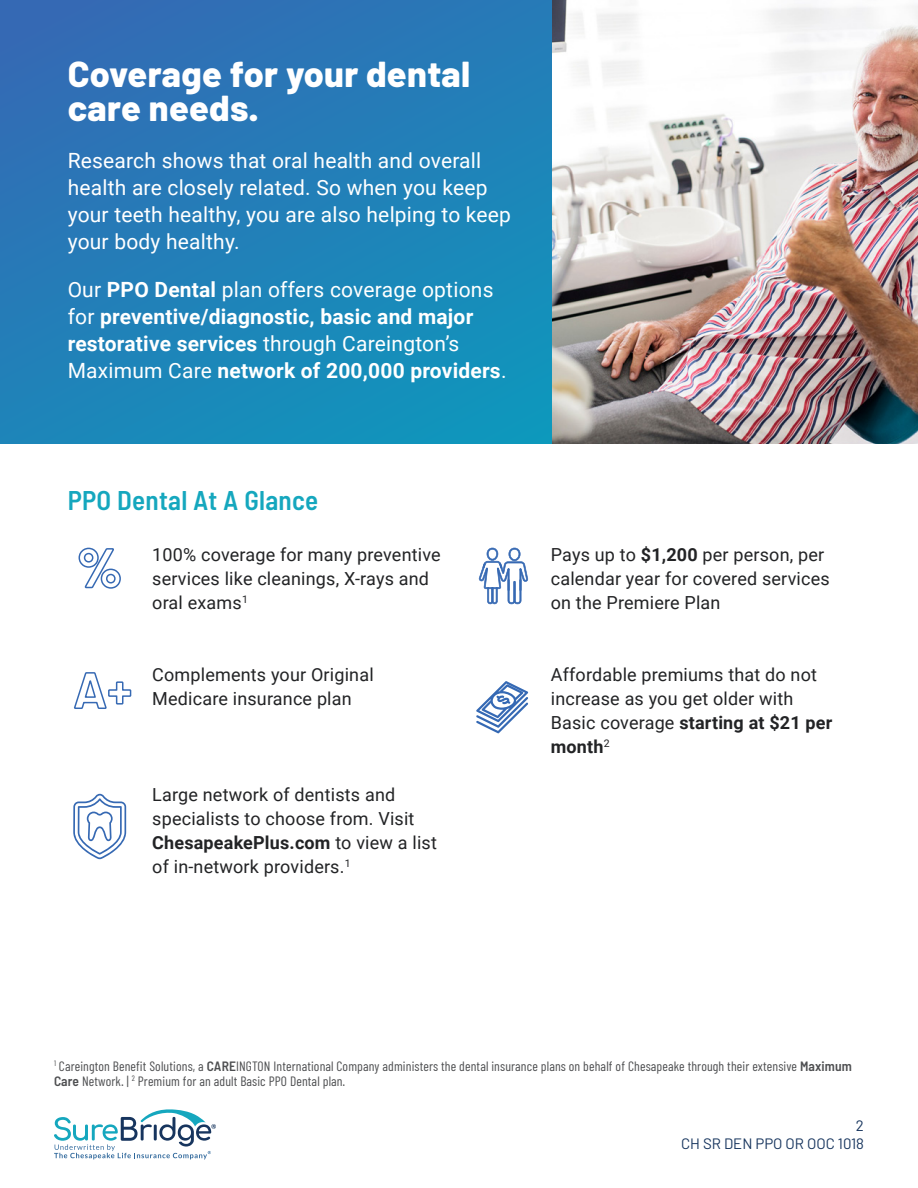
<style>
.page{position:relative;width:918px;height:1188px;background:#fff}
.page>*{position:absolute;margin:0;border:0;box-sizing:border-box;transform-origin:0 0}
.t1{font:800 36px/34.5px "Barlow";letter-spacing:.01em;color:#fff}
.t2{font:600 semi-condensed 27px "Barlow";letter-spacing:.01em;color:#15a7be}
.t3{font:700 21px/27px "Roboto";letter-spacing:.01em;color:#fff}
.t4{font:21px/27px "Roboto";letter-spacing:.01em;color:#fff}
.t5{font:18px/24px "Roboto";letter-spacing:.01em;color:#222325}
.t6{font:15px "Barlow";color:#17355e}
.SB_Disclaimers{font:13.5px/15px "Barlow Condensed";letter-spacing:.01em;color:#4e4f51}
.s1{font-weight:400}
.s2{font-weight:700}
.s3{font-family:"Barlow";font-weight:600;font-stretch:semi-condensed}
</style>
<div class="page">
<svg style="left:54px;top:1109px;width:162px;height:50px"></svg>
<div style="left:0;top:0;width:638px;height:444px;background:linear-gradient(to bottom,#2f71b5,#168fbb)"></div>
<svg style="left:476px;top:681px;width:52px;height:52px"></svg>
<svg style="left:479px;top:548px;width:49px;height:56px"></svg>
<svg style="left:73px;top:794px;width:53px;height:65px"></svg>
<svg style="left:78px;top:547px;width:43px;height:42px"></svg>
<img style="left:553px;top:0;width:365px;height:444px">
<svg style="left:74px;top:672px;width:58px;height:37px"></svg>
<p class="t1" style="left:68px;top:56px;width:404px">Coverage for your dental care needs.</p>
<p class="t4" style="left:68px;top:147px;width:445px">Research shows that oral health and overall health are closely related. So when you keep your teeth healthy, you are also helping to keep your body healthy.</p>
<p class="t3" style="left:68px;top:275px;width:440px"><span class="s1">Our</span> PPO Dental <span class="s1">plan offers coverage options for</span> preventive/diagnostic, basic and major restorative services <span class="s1">through Careington’s Maximum Care</span> network of 200,000 providers<span class="s1">.</span></p>
<p class="t2" style="left:68px;top:483px;width:252px">PPO Dental At A Glance</p>
<p class="t5" style="left:152px;top:541px;width:290px">100% coverage for many preventive services like cleanings, X-rays and oral exams<sup>1</sup></p>
<p class="t5" style="left:152px;top:661px;width:223px">Complements your Original<br>Medicare insurance plan</p>
<p class="t5" style="left:152px;top:781px;width:286px">Large network of dentists and specialists to choose from. Visit<br><span class="s2">ChesapeakePlus.com</span> to view a list of in-network providers.<sup>1</sup></p>
<p class="t5" style="left:551px;top:541px;width:280px">Pays up to <span class="s2">$1,200</span> per person, per calendar year for covered services on the Premiere Plan</p>
<p class="t5" style="left:551px;top:661px;width:283px">Affordable premiums that do not increase as you get older with<br>Basic coverage <span class="s2">starting at $21 per month</span><sup>2</sup></p>
<p class="SB_Disclaimers" style="left:54px;top:1058px;width:799px"><sup>1</sup> Careington Benefit Solutions, a <span class="s3">CARE</span>INGTON International Company administers the dental insurance plans on behalf of Chesapeake through their extensive <span class="s3">Maximum<br>Care</span> Network. | <sup>2</sup> Premium for an adult Basic PPO Dental plan.</p>
<p class="t6" style="left:856px;top:1116px;width:10px">2</p>
<p class="t6" style="left:681px;top:1134px;width:184px">CH SR DEN PPO OR OOC 1018</p>
</div>
